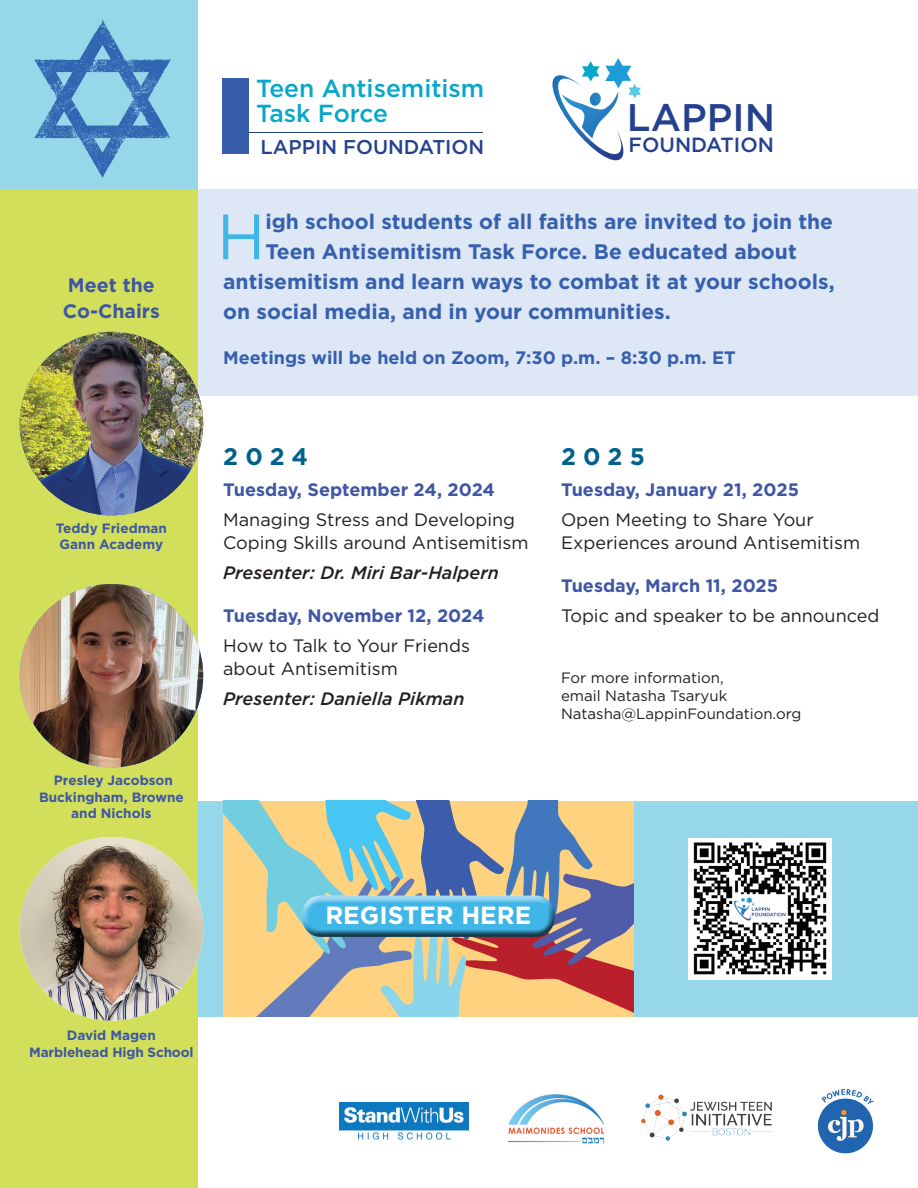
<style>
.page{position:relative;width:918px;height:1188px;background:#fff}
.page>*{position:absolute;margin:0;border:0;box-sizing:border-box;transform-origin:0 0}
.t1{font:63.9px "Gotham";color:#40b5e7}
.t2{font:500 38.4px "Gotham";color:#25418e}
.t3{font:700 24.9px "Gotham";color:#fff}
.t4{font:500 24.6px/25.7px "Gotham";color:#07a7c9}
.t5{font:700 24px "Gotham";letter-spacing:.295em;color:#01618c}
.t6{font:700 21px "Gotham";color:#3660ad}
.t7{font:500 20.55px "Gotham";color:#25418e}
.t8{font:500 19.95px "Gotham";color:#25418e}
.t9{font:700 19.5px/25.5px "Gotham";color:#3f56a5}
.t10{font:18px/22.5px "Gotham";color:#231f20}
.t11{font:700 18px "Gotham";color:#3f56a5}
.t12{font:italic 500 18px "Gotham";color:#231f20}
.t13{font:700 18px "Gotham";color:#3660ad}
.t14{font:15px/18px "Gotham";color:#231f20}
.t15{font:700 13.5px/16.5px "Gotham";color:#3f56a5;text-align:center}
</style>
<div class="page">
<div style="left:153px;top:801px;width:765px;height:216px;background:#96d8e9"></div>
<svg style="left:223px;top:801px;width:411px;height:216px;background:#b7ad97"></svg>
<div style="left:302px;top:895px;width:256px;height:32px;background:#fff;opacity:.75"></div>
<div style="left:302px;top:900px;width:260px;height:40px;background:#231f20;opacity:.75"></div>
<div style="left:173px;top:189px;width:745px;height:207px;background:#dde7f5"></div>
<div style="left:0;top:189px;width:198px;height:999px;background:#d1df5b"></div>
<div style="left:0;top:0;width:198px;height:189px;background:#96d8e9"></div>
<svg style="left:34px;top:20px;width:137px;height:158px"></svg>
<hr style="left:248px;top:132px;width:235px;height:1px;background:#25418e">
<div style="left:222px;top:79px;width:27px;height:75px;background:#375eab"></div>
<img style="left:689px;top:839px;width:143px;height:140px">
<img style="left:20px;top:584px;width:183px;height:183px;border-radius:92px">
<img style="left:20px;top:332px;width:183px;height:183px;border-radius:92px">
<img style="left:20px;top:837px;width:183px;height:184px;border-radius:92px">
<img style="left:818px;top:1089px;width:56px;height:65px">
<img style="left:641px;top:1094px;width:131px;height:47px">
<svg style="left:552px;top:58px;width:89px;height:103px"></svg>
<img style="left:509px;top:1094px;width:96px;height:50px">
<img style="left:340px;top:1103px;width:128px;height:37px">
<p class="t9" style="left:63px;top:272px;width:99px">Meet the<br>Co-Chairs</p>
<p class="t15" style="left:56px;top:520px;width:113px;text-align:left">Teddy Friedman<br>Gann Academy</p>
<p class="t15" style="left:39px;top:772px;width:146px">Presley Jacobson<br>Buckingham, Browne and Nichols</p>
<h3 class="t4" style="left:256px;top:75px;width:230px">Teen Antisemitism<br>Task Force</h3>
<p class="t8" style="left:260px;top:134px;width:225px">LAPPIN FOUNDATION</p>
<h2 class="t2" style="left:627px;top:92px;width:150px">LAPPIN</h2>
<p class="t7" style="left:629px;top:132px;width:147px">FOUNDATION</p>
<h1 class="t1" style="left:217px;top:196px;width:50px">H</h1>
<p class="t6" style="left:265px;top:208px;width:569px">igh school students of all faiths are invited to join the</p>
<p class="t6" style="left:265px;top:238px;width:533px">Teen Antisemitism Task Force. Be educated about</p>
<p class="t6" style="left:223px;top:268px;width:613px">antisemitism and learn ways to combat it at your schools,</p>
<p class="t6" style="left:223px;top:298px;width:449px">on social media, and in your communities.</p>
<p class="t13" style="left:223px;top:346px;width:514px">Meetings will be held on Zoom, 7:30 p.m. – 8:30 p.m. ET</p>
<h3 class="t5" style="left:223px;top:440px;width:86px">2024</h3>
<p class="t11" style="left:223px;top:478px;width:273px">Tuesday, September 24, 2024</p>
<p class="t10" style="left:223px;top:508px;width:307px">Managing Stress and Developing<br>Coping Skills around Antisemitism</p>
<p class="t12" style="left:223px;top:560px;width:277px">Presenter: Dr. Miri Bar-Halpern</p>
<p class="t11" style="left:223px;top:604px;width:263px">Tuesday, November 12, 2024</p>
<p class="t10" style="left:223px;top:634px;width:248px">How to Talk to Your Friends about Antisemitism</p>
<p class="t12" style="left:223px;top:686px;width:243px">Presenter: Daniella Pikman</p>
<h3 class="t5" style="left:561px;top:440px;width:85px">2025</h3>
<p class="t11" style="left:561px;top:478px;width:240px">Tuesday, January 21, 2025</p>
<p class="t10" style="left:561px;top:508px;width:301px">Open Meeting to Share Your<br>Experiences around Antisemitism</p>
<p class="t11" style="left:561px;top:574px;width:219px">Tuesday, March 11, 2025</p>
<p class="t10" style="left:561px;top:604px;width:320px">Topic and speaker to be announced</p>
<p class="t14" style="left:561px;top:669px;width:242px">For more information,<br>email Natasha Tsaryuk<br>Natasha@LappinFoundation.org</p>
<h3 class="t3" style="left:325px;top:899px;width:208px">REGISTER HERE</h3>
<p class="t15" style="left:29px;top:1027px;width:166px">David Magen<br>Marblehead High School</p>
</div>
